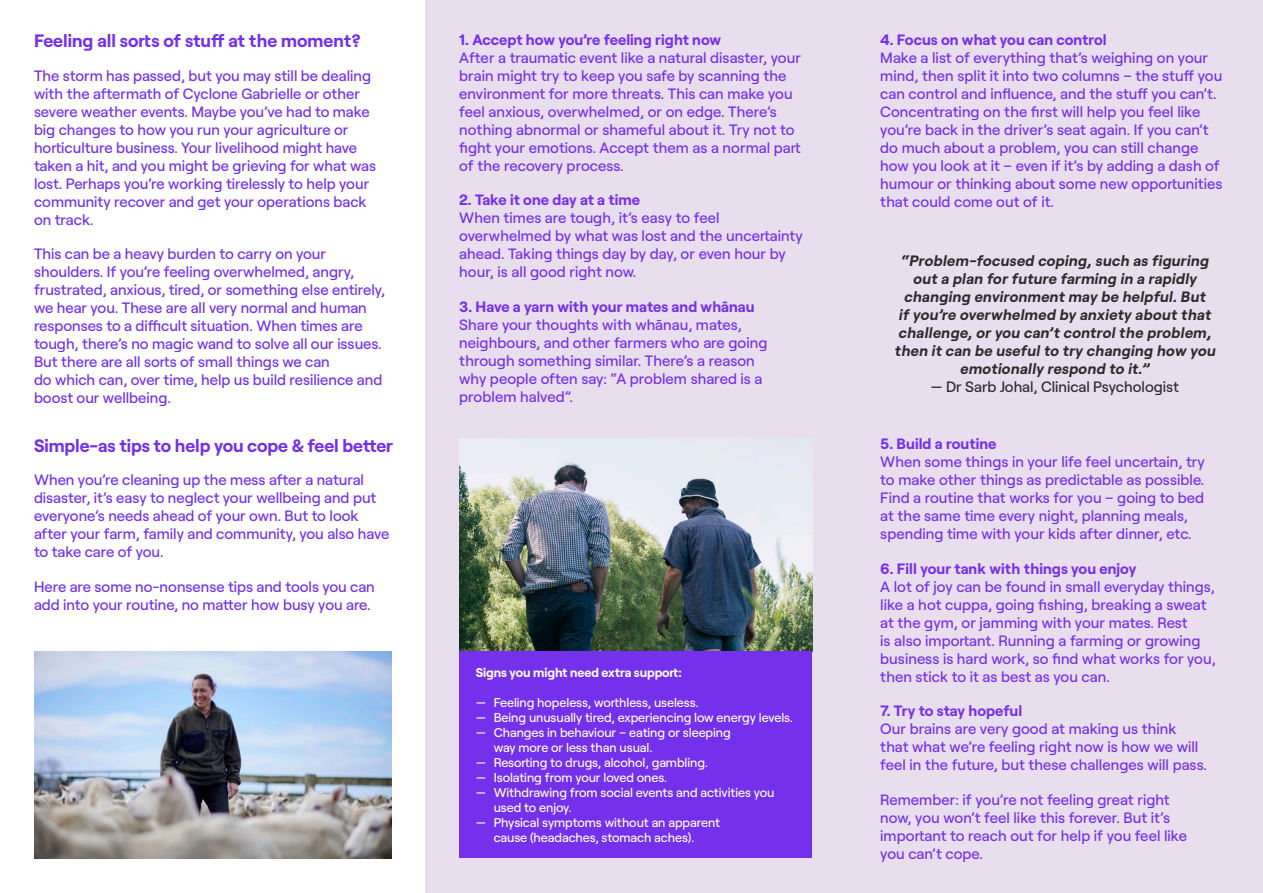
<style>
.page{position:relative;width:1263px;height:893px;background:#fff}
.page>*{position:absolute;margin:0;border:0;box-sizing:border-box;transform-origin:0 0}
.t1{font:700 18px "Roobert";letter-spacing:-.005em;color:#7430ea}
.t2{font:500 15px/18px "Roobert";color:#7430ea}
.t3{font:italic 700 15px/18px "Roobert";color:#2e2b2c;text-align:center}
.t4{font:500 15px "Roobert";color:#2e2b2c}
.t5{font:500 12.75px/15px "Roobert";letter-spacing:-.005em;color:#fff}
.t6{font:700 12.75px "Roobert";letter-spacing:-.005em;color:#fff}
.s1{font-weight:700}
</style>
<div class="page">
<div style="left:425px;top:0;width:838px;height:893px;background:#e8deed"></div>
<img style="left:459px;top:439px;width:353px;height:212px">
<img style="left:34px;top:651px;width:357px;height:207px">
<div style="left:459px;top:651px;width:353px;height:207px;background:#7430ea"></div>
<p class="t1" style="left:34px;top:26px;width:328px">Feeling all sorts of stuff at the moment?</p>
<p class="t2" style="left:34px;top:65px;width:343px">The storm has passed, but you may still be dealing with the aftermath of Cyclone Gabrielle or other severe weather events. Maybe you’ve had to make big changes to how you run your agriculture or horticulture business. Your livelihood might have taken a hit, and you might be grieving for what was lost. Perhaps you’re working tirelessly to help your community recover and get your operations back on track.</p>
<p class="t2" style="left:34px;top:244px;width:353px">This can be a heavy burden to carry on your shoulders. If you’re feeling overwhelmed, angry, frustrated, anxious, tired, or something else entirely, we hear you. These are all very normal and human responses to a difficult situation. When times are tough, there’s no magic wand to solve all our issues.<br>But there are all sorts of small things we can<br>do which can, over time, help us build resilience and boost our wellbeing.</p>
<p class="t1" style="left:34px;top:431px;width:361px">Simple-as tips to help you cope &amp; feel better</p>
<p class="t2" style="left:34px;top:470px;width:357px">When you’re cleaning up the mess after a natural disaster, it’s easy to neglect your wellbeing and put everyone’s needs ahead of your own. But to look after your farm, family and community, you also have to take care of you.</p>
<p class="t2" style="left:34px;top:576px;width:342px">Here are some no-nonsense tips and tools you can add into your routine, no matter how busy you are.</p>
<p class="t2" style="left:459px;top:29px;width:343px"><span class="s1">1. Accept how you’re feeling right now<br></span>After a traumatic event like a natural disaster, your brain might try to keep you safe by scanning the environment for more threats. This can make you feel anxious, overwhelmed, or on edge. There’s nothing abnormal or shameful about it. Try not to fight your emotions. Accept them as a normal part of the recovery process.</p>
<p class="t2" style="left:459px;top:190px;width:345px"><span class="s1">2. Take it one day at a time<br></span>When times are tough, it’s easy to feel overwhelmed by what was lost and the uncertainty ahead. Taking things day by day, or even hour by hour, is all good right now.</p>
<p class="t2" style="left:459px;top:296px;width:310px"><span class="s1">3. Have a yarn with your mates and whānau </span>Share your thoughts with whānau, mates, neighbours, and other farmers who are going through something similar. There’s a reason why people often say: “A problem shared is a problem halved”.</p>
<p class="t6" style="left:476px;top:662px;width:207px">Signs you might need extra support:</p>
<p class="t5" style="left:476px;top:694px;width:224px">— Feeling hopeless, worthless, useless.</p>
<p class="t5" style="left:476px;top:709px;width:319px">— Being unusually tired, experiencing low energy levels.</p>
<p class="t5" style="left:494px;top:724px;width:239px;text-indent:-18px">— Changes in behaviour – eating or sleeping way more or less than usual.</p>
<p class="t5" style="left:476px;top:754px;width:234px">— Resorting to drugs, alcohol, gambling.</p>
<p class="t5" style="left:476px;top:769px;width:193px">— Isolating from your loved ones.</p>
<p class="t5" style="left:494px;top:784px;width:282px;text-indent:-18px">— Withdrawing from social events and activities you used to enjoy.</p>
<p class="t5" style="left:494px;top:814px;width:228px;text-indent:-18px">— Physical symptoms without an apparent cause (headaches, stomach aches).</p>
<p class="t2" style="left:880px;top:29px;width:344px"><span class="s1">4. Focus on what you can control<br></span>Make a list of everything that’s weighing on your mind, then split it into two columns – the stuff you can control and influence, and the stuff you can’t.<br>Concentrating on the first will help you feel like you’re back in the driver’s seat again. If you can’t do much about a problem, you can still change how you look at it – even if it’s by adding a dash of humour or thinking about some new opportunities that could come out of it.</p>
<p class="t3" style="left:894px;top:251px;width:326px">“Problem-focused coping,such as figuring out a plan for future farming in a rapidly changing environment may be helpful.But<br>if you’re overwhelmed by anxiety about that challenge,or you can’t controlthe problem, then it can be usefulto try changing how you emotionally respond to it.”</p>
<p class="t4" style="left:930px;top:376px;width:250px">— Dr Sarb Johal, Clinical Psychologist</p>
<p class="t2" style="left:880px;top:434px;width:326px"><span class="s1">5. Build a routine<br></span>When some things in your life feel uncertain, try to make other things as predictable as possible.<br>Find a routine that works for you – going to bed at the same time every night, planning meals, spending time with your kids after dinner, etc.</p>
<p class="t2" style="left:880px;top:558px;width:337px"><span class="s1">6. Fill your tank with things you enjoy<br></span>A lot of joy can be found in small everyday things, like a hot cuppa, going fishing, breaking a sweat at the gym, or jamming with your mates. Rest<br>is also important. Running a farming or growing business is hard work, so find what works for you, then stick to it as best as you can.</p>
<p class="t2" style="left:880px;top:701px;width:328px"><span class="s1">7. Try to stay hopeful<br></span>Our brains are very good at making us think that what we’re feeling right now is how we will feel in the future, but these challenges will pass.</p>
<p class="t2" style="left:880px;top:789px;width:308px">Remember: if you’re not feeling great right now, you won’t feel like this forever. But it’s important to reach out for help if you feel like you can’t cope.</p>
</div>
